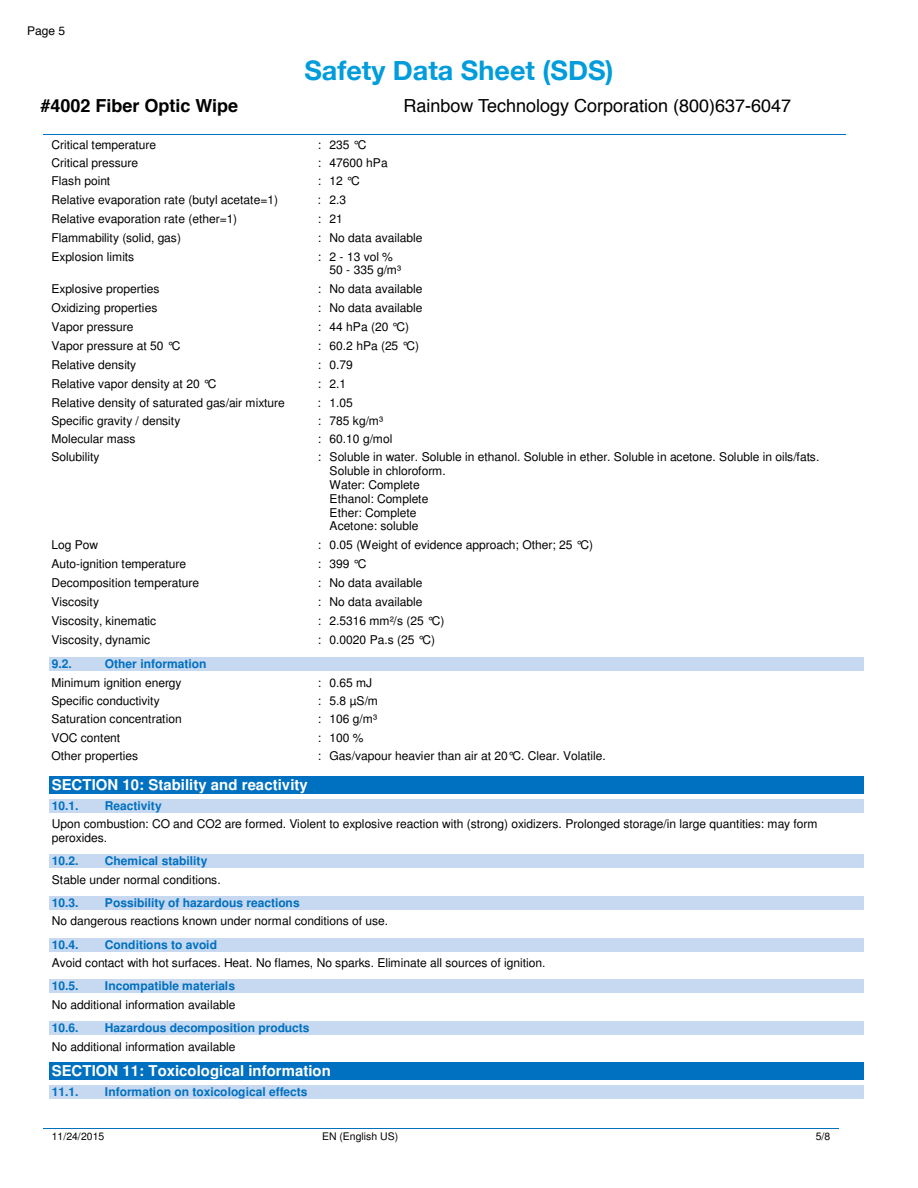
<style>
.page{position:relative;width:918px;height:1188px;background:#fff}
.page>*{position:absolute;margin:0;border:0;box-sizing:border-box;transform-origin:0 0}
.t1{font:700 27px "Helvetica Neue";color:#009cdb}
.t2{font:18px "Helvetica";color:#000}
.t3{font:700 18px "Helvetica";color:#000}
.t4{font:700 15px "Helvetica";color:#fff}
.t5{font:12px/13.8px "Helvetica";letter-spacing:-.005em;color:#000}
.t6{font:700 12px "Helvetica";letter-spacing:-.005em;color:#0070c0}
.t7{font:10.5px "Helvetica";letter-spacing:-.005em;color:#000}
</style>
<div class="page">
<hr style="left:43px;top:134px;width:803px;height:1px;background:#0070c0">
<hr style="left:44px;top:1128px;width:210px;height:1px;background:#0070c0">
<hr style="left:255px;top:1128px;width:212px;height:1px;background:#0070c0">
<hr style="left:467px;top:1128px;width:297px;height:1px;background:#0070c0">
<hr style="left:765px;top:1128px;width:74px;height:1px;background:#0070c0">
<div style="left:50px;top:657px;width:814px;height:14px;background:#c6d9f1"></div>
<div style="left:50px;top:776px;width:814px;height:18px;background:#0070c0"></div>
<div style="left:50px;top:799px;width:814px;height:13px;background:#c6d9f1"></div>
<div style="left:50px;top:854px;width:814px;height:14px;background:#c6d9f1"></div>
<div style="left:50px;top:896px;width:814px;height:14px;background:#c6d9f1"></div>
<div style="left:50px;top:938px;width:814px;height:14px;background:#c6d9f1"></div>
<div style="left:50px;top:980px;width:814px;height:13px;background:#c6d9f1"></div>
<div style="left:50px;top:1021px;width:814px;height:14px;background:#c6d9f1"></div>
<div style="left:50px;top:1062px;width:814px;height:18px;background:#0070c0"></div>
<div style="left:50px;top:1085px;width:814px;height:14px;background:#c6d9f1"></div>
<p class="t5" style="left:27px;top:25px;width:40px">Page 5</p>
<h1 class="t1" style="left:304px;top:54px;width:311px">Safety Data Sheet (SDS)</h1>
<h2 class="t3" style="left:40px;top:91px;width:199px">#4002 Fiber Optic Wipe</h2>
<h2 class="t2" style="left:403px;top:92px;width:389px">Rainbow Technology Corporation (800)637-6047</h2>
<h2 class="t2" style="left:44px;top:100px;width:148px">Safety Data Sheet</h2>
<p class="t5" style="left:51px;top:139px;width:106px">Critical temperature</p>
<p class="t5" style="left:318px;top:139px;width:50px">: 235 °C</p>
<p class="t5" style="left:51px;top:157px;width:88px">Critical pressure</p>
<p class="t5" style="left:318px;top:157px;width:72px">: 47600 hPa</p>
<p class="t5" style="left:51px;top:175px;width:60px">Flash point</p>
<p class="t5" style="left:318px;top:175px;width:44px">: 12 °C</p>
<p class="t5" style="left:51px;top:194px;width:228px">Relative evaporation rate (butyl acetate=1)</p>
<p class="t5" style="left:318px;top:194px;width:30px">: 2.3</p>
<p class="t5" style="left:51px;top:213px;width:187px">Relative evaporation rate (ether=1)</p>
<p class="t5" style="left:318px;top:213px;width:27px">: 21</p>
<p class="t5" style="left:51px;top:232px;width:131px">Flammability (solid, gas)</p>
<p class="t5" style="left:318px;top:232px;width:106px">: No data available</p>
<p class="t5" style="left:51px;top:251px;width:84px">Explosion limits</p>
<p class="t5" style="left:330px;top:251px;width:73px;text-indent:-12px">: 2 - 13 vol %<br>50 - 335 g/m³</p>
<p class="t5" style="left:51px;top:283px;width:110px">Explosive properties</p>
<p class="t5" style="left:318px;top:283px;width:106px">: No data available</p>
<p class="t5" style="left:51px;top:302px;width:107px">Oxidizing properties</p>
<p class="t5" style="left:318px;top:302px;width:106px">: No data available</p>
<p class="t5" style="left:51px;top:321px;width:84px">Vapor pressure</p>
<p class="t5" style="left:318px;top:321px;width:93px">: 44 hPa (20 °C)</p>
<p class="t5" style="left:51px;top:340px;width:131px">Vapor pressure at 50 °C</p>
<p class="t5" style="left:318px;top:340px;width:103px">: 60.2 hPa (25 °C)</p>
<p class="t5" style="left:51px;top:359px;width:86px">Relative density</p>
<p class="t5" style="left:318px;top:359px;width:37px">: 0.79</p>
<p class="t5" style="left:51px;top:378px;width:167px">Relative vapor density at 20 °C</p>
<p class="t5" style="left:318px;top:378px;width:30px">: 2.1</p>
<p class="t5" style="left:51px;top:397px;width:235px">Relative density of saturated gas/air mixture</p>
<p class="t5" style="left:318px;top:397px;width:37px">: 1.05</p>
<p class="t5" style="left:51px;top:415px;width:130px">Specific gravity / density</p>
<p class="t5" style="left:318px;top:415px;width:67px">: 785 kg/m³</p>
<p class="t5" style="left:51px;top:433px;width:86px">Molecular mass</p>
<p class="t5" style="left:318px;top:433px;width:76px">: 60.10 g/mol</p>
<p class="t5" style="left:51px;top:451px;width:50px">Solubility</p>
<p class="t5" style="left:330px;top:451px;width:491px;text-indent:-12px">: Soluble in water. Soluble in ethanol. Soluble in ether. Soluble in acetone. Soluble in oils/fats.<br>Soluble in chloroform.<br>Water: Complete<br>Ethanol: Complete<br>Ether: Complete<br>Acetone: soluble</p>
<p class="t5" style="left:51px;top:539px;width:48px">Log Pow</p>
<p class="t5" style="left:318px;top:539px;width:277px">: 0.05 (Weight of evidence approach; Other; 25 °C)</p>
<p class="t5" style="left:51px;top:558px;width:136px">Auto-ignition temperature</p>
<p class="t5" style="left:318px;top:558px;width:50px">: 399 °C</p>
<p class="t5" style="left:51px;top:577px;width:149px">Decomposition temperature</p>
<p class="t5" style="left:318px;top:577px;width:106px">: No data available</p>
<p class="t5" style="left:51px;top:596px;width:49px">Viscosity</p>
<p class="t5" style="left:318px;top:596px;width:106px">: No data available</p>
<p class="t5" style="left:51px;top:615px;width:106px">Viscosity, kinematic</p>
<p class="t5" style="left:318px;top:615px;width:128px">: 2.5316 mm²/s (25 °C)</p>
<p class="t5" style="left:51px;top:634px;width:100px">Viscosity, dynamic</p>
<p class="t5" style="left:318px;top:634px;width:119px">: 0.0020 Pa.s (25 °C)</p>
<p class="t6" style="left:52px;top:659px;width:22px">9.2.</p>
<p class="t6" style="left:105px;top:659px;width:103px">Other information</p>
<p class="t5" style="left:51px;top:677px;width:132px">Minimum ignition energy</p>
<p class="t5" style="left:318px;top:677px;width:56px">: 0.65 mJ</p>
<p class="t5" style="left:51px;top:695px;width:110px">Specific conductivity</p>
<p class="t5" style="left:318px;top:695px;width:62px">: 5.8 µS/m</p>
<p class="t5" style="left:51px;top:713px;width:132px">Saturation concentration</p>
<p class="t5" style="left:318px;top:713px;width:61px">: 106 g/m³</p>
<p class="t5" style="left:51px;top:732px;width:70px">VOC content</p>
<p class="t5" style="left:318px;top:732px;width:47px">: 100 %</p>
<p class="t5" style="left:51px;top:750px;width:88px">Other properties</p>
<p class="t5" style="left:318px;top:750px;width:290px">: Gas/vapour heavier than air at 20°C. Clear. Volatile.</p>
<p class="t4" style="left:52px;top:779px;width:258px">SECTION 10: Stability and reactivity</p>
<p class="t6" style="left:52px;top:801px;width:28px">10.1.</p>
<p class="t6" style="left:105px;top:801px;width:58px">Reactivity</p>
<p class="t5" style="left:52px;top:818px;width:767px">Upon combustion: CO and CO2 are formed. Violent to explosive reaction with (strong) oxidizers. Prolonged storage/in large quantities: may form peroxides.</p>
<p class="t6" style="left:52px;top:856px;width:28px">10.2.</p>
<p class="t6" style="left:105px;top:856px;width:104px">Chemical stability</p>
<p class="t5" style="left:52px;top:874px;width:170px">Stable under normal conditions.</p>
<p class="t6" style="left:52px;top:898px;width:28px">10.3.</p>
<p class="t6" style="left:105px;top:898px;width:196px">Possibility of hazardous reactions</p>
<p class="t5" style="left:52px;top:915px;width:338px">No dangerous reactions known under normal conditions of use.</p>
<p class="t6" style="left:52px;top:940px;width:28px">10.4.</p>
<p class="t6" style="left:105px;top:940px;width:114px">Conditions to avoid</p>
<p class="t5" style="left:52px;top:957px;width:495px">Avoid contact with hot surfaces. Heat. No flames, No sparks. Eliminate all sources of ignition.</p>
<p class="t6" style="left:52px;top:981px;width:28px">10.5.</p>
<p class="t6" style="left:105px;top:981px;width:132px">Incompatible materials</p>
<p class="t5" style="left:52px;top:999px;width:185px">No additional information available</p>
<p class="t6" style="left:52px;top:1023px;width:28px">10.6.</p>
<p class="t6" style="left:105px;top:1023px;width:206px">Hazardous decomposition products</p>
<p class="t5" style="left:52px;top:1041px;width:185px">No additional information available</p>
<p class="t4" style="left:52px;top:1065px;width:280px">SECTION 11: Toxicological information</p>
<p class="t6" style="left:52px;top:1087px;width:28px">11.1.</p>
<p class="t6" style="left:105px;top:1087px;width:204px">Information on toxicological effects</p>
<p class="t7" style="left:52px;top:1132px;width:54px">11/24/2015</p>
<p class="t7" style="left:322px;top:1132px;width:78px">EN (English US)</p>
<p class="t7" style="left:816px;top:1132px;width:16px">5/8</p>
</div>
